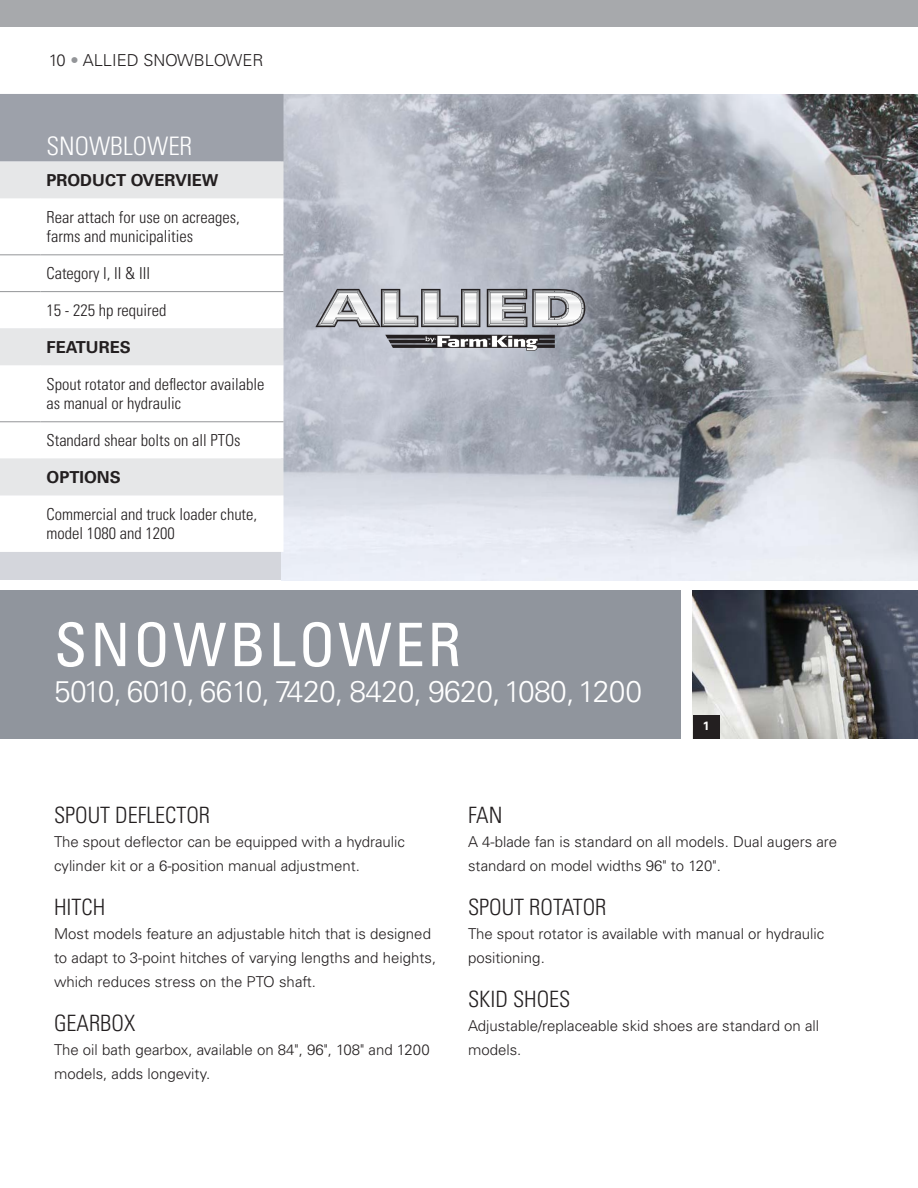
<style>
.page{position:relative;width:918px;height:1188px;background:#fff}
.page>*{position:absolute;margin:0;border:0;box-sizing:border-box;transform-origin:0 0}
.t1{font:condensed 60px "Univers LT Std";letter-spacing:.05em;color:#fff}
.t2{font:300 30px "Univers LT Std";letter-spacing:-.02em;color:#fff}
.t3{font:300 condensed 25.5px "Univers LT Std";color:#fff}
.t4{font:300 condensed 22.5px "Univers LT Std";color:#231f20}
.t5{font:300 condensed 16.5px/19.8px "Univers LT Std";color:#231f20}
.t6{font:700 16.5px "Univers LT Std";color:#231f20}
.t7{font:300 16.5px "Univers LT Std";color:#231f20}
.t8{font:300 15px/24px "Univers LT Std";color:#231f20}
.t9{font:700 12px "Univers LT Std";color:#fff}
.s1{color:#939598}
</style>
<div class="page">
<img style="left:693px;top:590px;width:225px;height:149px">
<div style="left:0;top:0;width:918px;height:27px;background:#a7a9ac"></div>
<div style="left:0;top:94px;width:284px;height:486px;background:#d4d6dc"></div>
<div style="left:0;top:590px;width:680px;height:149px;background:#90959d"></div>
<img style="left:282px;top:94px;width:636px;height:486px">
<div style="left:693px;top:716px;width:27px;height:23px;background:#231f20"></div>
<svg style="left:315px;top:289px;width:165px;height:38px"></svg>
<svg style="left:487px;top:289px;width:98px;height:38px"></svg>
<svg style="left:385px;top:335px;width:170px;height:16px"></svg>
<div style="left:0;top:94px;width:284px;height:67px;background:#9da1aa"></div>
<div style="left:0;top:161px;width:284px;height:37px;background:#e6e7e8"></div>
<svg style="left:0;top:198px;width:284px;height:354px;background:#f9f9f9"></svg>
<hr style="left:0;top:255px;width:40px;height:1px;background:#939598">
<hr style="left:40px;top:255px;width:244px;height:1px;background:#939598">
<hr style="left:0;top:291px;width:40px;height:1px;background:#939598">
<hr style="left:40px;top:291px;width:244px;height:1px;background:#939598">
<hr style="left:0;top:422px;width:40px;height:1px;background:#939598">
<hr style="left:40px;top:422px;width:244px;height:1px;background:#939598">
<p class="t7" style="left:49px;top:50px;width:216px">10 <span class="s1">•</span> ALLIED SNOWBLOWER</p>
<h3 class="t3" style="left:46px;top:131px;width:147px">SNOWBLOWER</h3>
<p class="t6" style="left:46px;top:170px;width:173px">PRODUCT OVERVIEW</p>
<p class="t5" style="left:46px;top:207px;width:195px">Rear attach for use on acreages, farms and municipalities</p>
<p class="t5" style="left:46px;top:263px;width:105px">Category I, II &amp; III</p>
<p class="t5" style="left:46px;top:300px;width:121px">15 - 225 hp required</p>
<p class="t6" style="left:46px;top:337px;width:86px">FEATURES</p>
<p class="t5" style="left:46px;top:374px;width:220px">Spout rotator and deflector available as manual or hydraulic</p>
<p class="t5" style="left:46px;top:430px;width:196px">Standard shear bolts on all PTOs</p>
<p class="t6" style="left:46px;top:467px;width:76px">OPTIONS</p>
<p class="t5" style="left:46px;top:504px;width:212px">Commercial and truck loader chute, model 1080 and 1200</p>
<h1 class="t1" style="left:54px;top:607px;width:409px">SNOWBLOWER</h1>
<h2 class="t2" style="left:54px;top:673px;width:590px">5010, 6010, 6610, 7420, 8420, 9620, 1080, 1200</h2>
<p class="t9" style="left:703px;top:719px;width:8px">1</p>
<h3 class="t4" style="left:54px;top:801px;width:158px">SPOUT DEFLECTOR</h3>
<p class="t8" style="left:54px;top:830px;width:353px">The spout deflector can be equipped with a hydraulic cylinder kit or a 6-position manual adjustment.</p>
<h3 class="t4" style="left:54px;top:894px;width:53px">HITCH</h3>
<p class="t8" style="left:54px;top:922px;width:384px">Most models feature an adjustable hitch that is designed to adapt to 3-point hitches of varying lengths and heights, which reduces stress on the PTO shaft.</p>
<h3 class="t4" style="left:54px;top:1010px;width:83px">GEARBOX</h3>
<p class="t8" style="left:54px;top:1038px;width:377px">The oil bath gearbox, available on 84", 96", 108" and 1200 models, adds longevity.</p>
<h3 class="t4" style="left:468px;top:801px;width:36px">FAN</h3>
<p class="t8" style="left:468px;top:830px;width:371px">A 4-blade fan is standard on all models. Dual augers are standard on model widths 96" to 120".</p>
<h3 class="t4" style="left:468px;top:894px;width:140px">SPOUT ROTATOR</h3>
<p class="t8" style="left:468px;top:922px;width:358px">The spout rotator is available with manual or hydraulic positioning.</p>
<h3 class="t4" style="left:468px;top:986px;width:104px">SKID SHOES</h3>
<p class="t8" style="left:468px;top:1014px;width:353px">Adjustable/replaceable skid shoes are standard on all models.</p>
</div>
